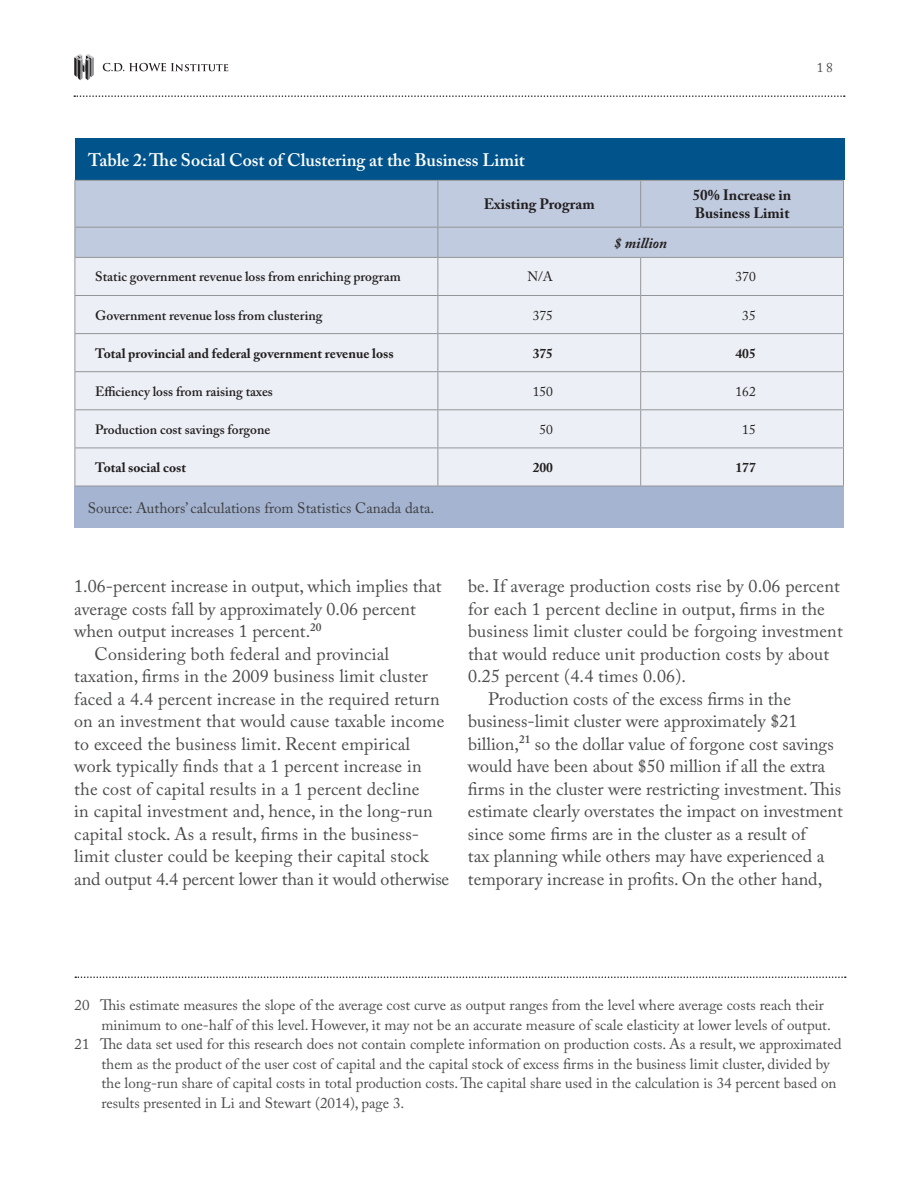
<style>
.page{position:relative;width:918px;height:1188px;background:#fff}
.page>*{position:absolute;margin:0;border:0;box-sizing:border-box;transform-origin:0 0}
.Body_Copy{font:18px/22.5px "Adobe Caslon Pro";letter-spacing:.005em;color:#4b4c4d}
.Table_Header{font:600 18px "Adobe Caslon Pro";color:#fff}
.foot_note_2{font:15px/19.5px "Adobe Caslon Pro";color:#4b4c4d}
.foot_note_2-2{font:15px "Adobe Caslon Pro";color:#3e3e3f}
.table_body_level_1{font:700 15px/18px "Adobe Caslon Pro";color:#231f20}
.table_body_level_1-2{font:italic 700 15px "Adobe Caslon Pro";color:#231f20}
.table_level2{font:600 13.5px "Adobe Caslon Pro";color:#231f20}
.table_level2-2{font:700 13.5px "Adobe Caslon Pro";color:#231f20}
.table_body{font:13.5px "Adobe Caslon Pro";color:#231f20}
.table_body-2{font:700 13.5px "Adobe Caslon Pro";color:#231f20}
.t1{font:13.5px "Adobe Caslon Pro";color:#4b4c4d}
</style>
<div class="page">
<svg style="left:74px;top:95px;width:771px;height:2px"></svg>
<svg style="left:74px;top:54px;width:20px;height:26px"></svg>
<svg style="left:103px;top:63px;width:125px;height:8px"></svg>
<div style="left:75px;top:138px;width:769px;height:42px;background:#01548b"></div>
<div style="left:74px;top:486px;width:770px;height:42px;background:#a4b4d1"></div>
<div style="left:76px;top:181px;width:767px;height:76px;background:#c0cbdf"></div>
<div style="left:76px;top:258px;width:767px;height:228px;background:#ecf0f6"></div>
<hr style="left:75px;top:180px;width:363px;height:1px;background:#939598">
<hr style="left:75px;top:181px;width:1px;height:46px;background:#939598">
<hr style="left:438px;top:180px;width:203px;height:1px;background:#939598">
<hr style="left:437px;top:181px;width:1px;height:46px;background:#939598">
<hr style="left:641px;top:180px;width:203px;height:1px;background:#939598">
<hr style="left:640px;top:181px;width:1px;height:46px;background:#939598">
<hr style="left:843px;top:181px;width:1px;height:46px;background:#939598">
<hr style="left:75px;top:227px;width:363px;height:1px;background:#939598">
<svg style="left:75px;top:228px;width:1px;height:29px"></svg>
<hr style="left:438px;top:227px;width:203px;height:1px;background:#939598">
<svg style="left:437px;top:228px;width:1px;height:29px"></svg>
<hr style="left:641px;top:227px;width:203px;height:1px;background:#939598">
<svg style="left:843px;top:228px;width:1px;height:29px"></svg>
<hr style="left:75px;top:257px;width:363px;height:1px;background:#939598">
<hr style="left:75px;top:258px;width:1px;height:37px;background:#939598">
<hr style="left:438px;top:257px;width:203px;height:1px;background:#939598">
<hr style="left:437px;top:258px;width:1px;height:37px;background:#939598">
<hr style="left:641px;top:257px;width:203px;height:1px;background:#939598">
<hr style="left:640px;top:258px;width:1px;height:37px;background:#939598">
<hr style="left:843px;top:258px;width:1px;height:37px;background:#939598">
<hr style="left:75px;top:295px;width:363px;height:1px;background:#939598">
<hr style="left:75px;top:296px;width:1px;height:37px;background:#939598">
<hr style="left:438px;top:295px;width:203px;height:1px;background:#939598">
<hr style="left:437px;top:296px;width:1px;height:37px;background:#939598">
<hr style="left:641px;top:295px;width:203px;height:1px;background:#939598">
<hr style="left:640px;top:296px;width:1px;height:37px;background:#939598">
<hr style="left:843px;top:296px;width:1px;height:37px;background:#939598">
<hr style="left:75px;top:333px;width:363px;height:1px;background:#939598">
<hr style="left:75px;top:334px;width:1px;height:37px;background:#939598">
<hr style="left:438px;top:333px;width:203px;height:1px;background:#939598">
<hr style="left:437px;top:334px;width:1px;height:37px;background:#939598">
<hr style="left:641px;top:333px;width:203px;height:1px;background:#939598">
<hr style="left:640px;top:334px;width:1px;height:37px;background:#939598">
<hr style="left:843px;top:334px;width:1px;height:37px;background:#939598">
<hr style="left:75px;top:371px;width:363px;height:1px;background:#939598">
<hr style="left:75px;top:372px;width:1px;height:37px;background:#939598">
<hr style="left:438px;top:371px;width:203px;height:1px;background:#939598">
<hr style="left:437px;top:372px;width:1px;height:37px;background:#939598">
<hr style="left:641px;top:371px;width:203px;height:1px;background:#939598">
<hr style="left:640px;top:372px;width:1px;height:37px;background:#939598">
<hr style="left:843px;top:372px;width:1px;height:37px;background:#939598">
<hr style="left:75px;top:409px;width:363px;height:1px;background:#939598">
<hr style="left:75px;top:410px;width:1px;height:38px;background:#939598">
<hr style="left:438px;top:409px;width:203px;height:1px;background:#939598">
<hr style="left:437px;top:410px;width:1px;height:38px;background:#939598">
<hr style="left:641px;top:409px;width:203px;height:1px;background:#939598">
<hr style="left:640px;top:410px;width:1px;height:38px;background:#939598">
<hr style="left:843px;top:410px;width:1px;height:38px;background:#939598">
<hr style="left:75px;top:448px;width:363px;height:1px;background:#939598">
<hr style="left:75px;top:448px;width:1px;height:38px;background:#939598">
<hr style="left:438px;top:448px;width:203px;height:1px;background:#939598">
<hr style="left:437px;top:448px;width:1px;height:38px;background:#939598">
<hr style="left:641px;top:448px;width:203px;height:1px;background:#939598">
<hr style="left:640px;top:448px;width:1px;height:38px;background:#939598">
<hr style="left:843px;top:448px;width:1px;height:38px;background:#939598">
<hr style="left:75px;top:486px;width:363px;height:1px;background:#939598">
<hr style="left:438px;top:486px;width:203px;height:1px;background:#939598">
<hr style="left:641px;top:486px;width:203px;height:1px;background:#939598">
<svg style="left:75px;top:976px;width:771px;height:2px"></svg>
<p class="t1" style="left:817px;top:59px;width:18px">18</p>
<p class="Table_Header" style="left:88px;top:149px;width:438px">Table 2: The Social Cost of Clustering at the Business Limit</p>
<p class="table_body_level_1" style="left:484px;top:195px;width:112px">Existing Program</p>
<p class="table_body_level_1" style="left:693px;top:186px;width:100px">50% Increase in<br>Business Limit</p>
<p class="table_body_level_1-2" style="left:614px;top:234px;width:54px">$ million</p>
<p class="table_level2" style="left:95px;top:269px;width:307px">Static government revenue loss from enriching program</p>
<p class="table_body" style="left:527px;top:269px;width:27px">N/A</p>
<p class="table_body" style="left:736px;top:269px;width:22px">370</p>
<p class="table_level2" style="left:95px;top:307px;width:229px">Government revenue loss from clustering</p>
<p class="table_body" style="left:533px;top:307px;width:22px">375</p>
<p class="table_body" style="left:742px;top:307px;width:15px">35</p>
<p class="table_level2-2" style="left:95px;top:345px;width:300px">Total provincial and federal government revenue loss</p>
<p class="table_body-2" style="left:533px;top:345px;width:22px">375</p>
<p class="table_body-2" style="left:736px;top:345px;width:22px">405</p>
<p class="table_level2" style="left:95px;top:383px;width:179px">Efficiency loss from raising taxes</p>
<p class="table_body" style="left:533px;top:383px;width:22px">150</p>
<p class="table_body" style="left:736px;top:383px;width:22px">162</p>
<p class="table_level2" style="left:95px;top:421px;width:177px">Production cost savings forgone</p>
<p class="table_body" style="left:539px;top:421px;width:15px">50</p>
<p class="table_body" style="left:742px;top:421px;width:15px">15</p>
<p class="table_level2-2" style="left:95px;top:459px;width:92px">Total social cost</p>
<p class="table_body-2" style="left:533px;top:459px;width:22px">200</p>
<p class="table_body-2" style="left:736px;top:459px;width:22px">177</p>
<p class="foot_note_2-2" style="left:88px;top:499px;width:348px">Source: Authors’ calculations from Statistics Canada data.</p>
<p class="Body_Copy" style="left:74px;top:575px;width:369px">1.06-percent increase in output, which implies that average costs fall by approximately 0.06 percent when output increases 1 percent.<sup>20</sup></p>
<p class="Body_Copy" style="left:74px;top:642px;width:377px;text-indent:20px">Considering both federal and provincial taxation, firms in the 2009 business limit cluster faced a 4.4 percent increase in the required return on an investment that would cause taxable income to exceed the business limit. Recent empirical work typically finds that a 1 percent increase in the cost of capital results in a 1 percent decline<br>in capital investment and, hence, in the long-run capital stock. As a result, firms in the business&shy;limit cluster could be keeping their capital stock and output 4.4 percent lower than it would otherwise</p>
<p class="Body_Copy" style="left:468px;top:575px;width:376px">be. If average production costs rise by 0.06 percent for each 1 percent decline in output, firms in the business limit cluster could be forgoing investment that would reduce unit production costs by about 0.25 percent (4.4 times 0.06).</p>
<p class="Body_Copy" style="left:468px;top:687px;width:376px;text-indent:20px">Production costs of the excess firms in the business-limit cluster were approximately $21 billion,<sup>21</sup> so the dollar value of forgone cost savings would have been about $50 million if all the extra firms in the cluster were restricting investment. This estimate clearly overstates the impact on investment since some firms are in the cluster as a result of<br>tax planning while others may have experienced a temporary increase in profits. On the other hand,</p>
<p class="foot_note_2" style="left:102px;top:995px;width:731px;text-indent:-27px">20 This estimate measures the slope of the average cost curve as output ranges from the level where average costs reach their minimum to one-half of this level. However, it may not be an accurate measure of scale elasticity at lower levels of output.</p>
<p class="foot_note_2" style="left:102px;top:1034px;width:742px;text-indent:-27px">21 The data set used for this research does not contain complete information on production costs. As a result, we approximated them as the product of the user cost of capital and the capital stock of excess firms in the business limit cluster, divided by the long-run share of capital costs in total production costs. The capital share used in the calculation is 34 percent based on results presented in Li and Stewart (2014), page 3.</p>
</div>
